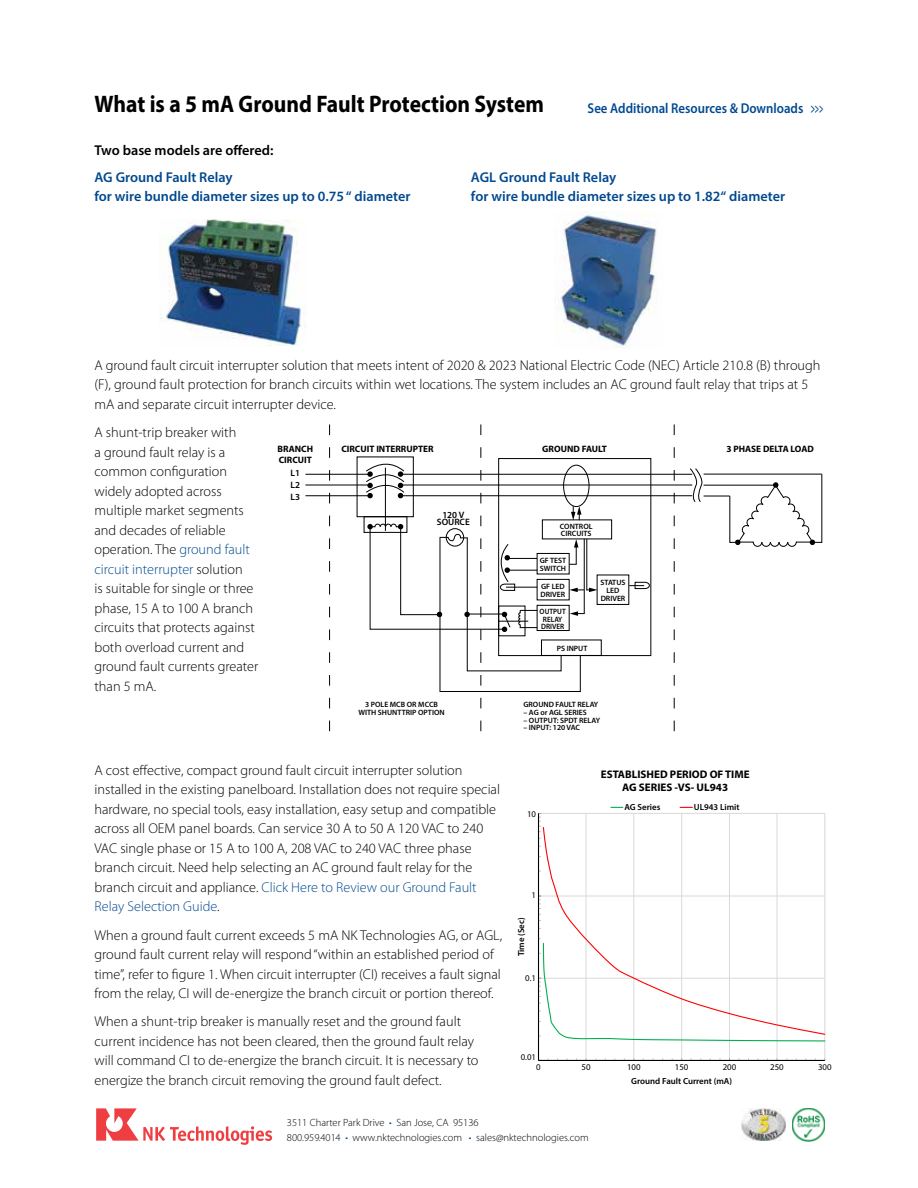
<style>
.page{position:relative;width:918px;height:1188px;background:#fff}
.page>*{position:absolute;margin:0;border:0;box-sizing:border-box;transform-origin:0 0}
.t1{font:700 24px "Myriad Pro";color:#000;scale:.9 1}
.t2{font:300 14.25px/19.5px "Myriad Pro";color:#000}
.t3{font:600 14.25px "Myriad Pro";color:#004990}
.t4{font:600 14.25px "Myriad Pro";color:#004990;scale:.9 1}
.t5{font:600 14.25px "Myriad Pro";color:#000}
.t6{font:700 11.1px/13.2px "Myriad Pro";color:#000;text-align:center}
.t7{font:300 10.5px/15px "Myriad Pro";color:#000}
.t8{font:700 9.3px "Myriad Pro";color:#000}
.t9{font:600 9.3px/7.6px "Myriad Pro";color:#000;text-align:center}
.t10{font:600 8.85px "Myriad Pro";color:#000}
.t11{font:8.85px "Myriad Pro";color:#000}
.t12{font:600 7.65px/7.6px "Myriad Pro";color:#000}
.t13{font:600 7.65px/7.6px "Myriad Pro";color:#000;scale:.93 1}
.s1{color:#004990}
</style>
<div class="page">
<svg style="left:96px;top:1108px;width:176px;height:37px"></svg>
<img style="left:741px;top:1108px;width:45px;height:33px">
<img style="left:792px;top:1108px;width:33px;height:33px">
<hr style="left:305px;top:474px;width:64px;height:1px;background:#000">
<hr style="left:401px;top:474px;width:291px;height:1px;background:#000">
<hr style="left:305px;top:485px;width:64px;height:1px;background:#000">
<hr style="left:401px;top:485px;width:291px;height:1px;background:#000">
<hr style="left:305px;top:495px;width:64px;height:1px;background:#000">
<hr style="left:401px;top:495px;width:291px;height:1px;background:#000">
<div style="left:364px;top:516px;width:43px;height:17px;border:1px solid #000"></div>
<div style="left:542px;top:520px;width:70px;height:19px;border:1px solid #000"></div>
<div style="left:541px;top:640px;width:61px;height:16px;border:1px solid #000"></div>
<svg style="left:629px;top:581px;width:21px;height:9px"></svg>
<svg style="left:365px;top:447px;width:232px;height:245px"></svg>
<svg style="left:689px;top:468px;width:134px;height:79px"></svg>
<hr style="left:539px;top:896px;width:286px;height:1px;background:#d9d9d9">
<hr style="left:539px;top:813px;width:286px;height:1px;background:#d9d9d9">
<hr style="left:586px;top:813px;width:1px;height:247px;background:#d9d9d9">
<hr style="left:634px;top:813px;width:1px;height:247px;background:#d9d9d9">
<hr style="left:681px;top:813px;width:1px;height:247px;background:#d9d9d9">
<hr style="left:729px;top:813px;width:1px;height:247px;background:#d9d9d9">
<hr style="left:777px;top:813px;width:1px;height:247px;background:#d9d9d9">
<hr style="left:825px;top:813px;width:1px;height:247px;background:#d9d9d9">
<hr style="left:538px;top:813px;width:1px;height:247px;background:#000">
<svg style="left:539px;top:896px;width:2px;height:25px"></svg>
<svg style="left:539px;top:813px;width:2px;height:19px"></svg>
<hr style="left:539px;top:1060px;width:286px;height:1px;background:#000">
<svg style="left:539px;top:939px;width:287px;height:103px"></svg>
<svg style="left:542px;top:826px;width:284px;height:210px"></svg>
<svg style="left:611px;top:807px;width:12px;height:1px"></svg>
<svg style="left:680px;top:807px;width:12px;height:1px"></svg>
<img style="left:160px;top:219px;width:145px;height:127px">
<img style="left:554px;top:212px;width:104px;height:137px">
<h1 class="t1" style="left:94px;top:89px;width:501px">What is a 5 mA Ground Fault Protection System</h1>
<p class="t5" style="left:94px;top:142px;width:180px">Two base models are offered:</p>
<p class="t3" style="left:94px;top:168px;width:140px">AG Ground Fault Relay</p>
<p class="t3" style="left:471px;top:168px;width:147px">AGL Ground Fault Relay</p>
<p class="t3" style="left:94px;top:187px;width:318px">for wire bundle diameter sizes up to 0.75 “ diameter</p>
<p class="t3" style="left:471px;top:187px;width:316px">for wire bundle diameter sizes up to 1.82“ diameter</p>
<p class="t4" style="left:588px;top:99px;width:264px">See Additional Resources &amp; Downloads &gt;&gt;&gt;</p>
<p class="t2" style="left:94px;top:355px;width:728px">A ground fault circuit interrupter solution that meets intent of 2020 &amp; 2023 National Electric Code (NEC) Article 210.8 (B) through (F), ground fault protection for branch circuits within wet locations. The system includes an AC ground fault relay that trips at 5 mA and separate circuit interrupter device.</p>
<p class="t2" style="left:94px;top:422px;width:165px">A shunt-trip breaker with<br>a ground fault relay is a common configuration widely adopted across multiple market segments and decades of reliable operation. The <span class="s1">ground fault circuit interrupter</span> solution<br>is suitable for single or three phase, 15 A to 100 A branch circuits that protects against both overload current and ground fault currents greater than 5 mA.</p>
<p class="t8" style="left:278px;top:443px;width:37px">BRANCH</p>
<p class="t8" style="left:341px;top:443px;width:94px">CIRCUIT INTERRUPTER</p>
<p class="t8" style="left:542px;top:443px;width:66px">GROUND FAULT</p>
<p class="t8" style="left:726px;top:443px;width:89px">3 PHASE DELTA LOAD</p>
<p class="t8" style="left:279px;top:454px;width:35px">CIRCUIT</p>
<p class="t9" style="left:291px;top:468px;width:11px">L1</p>
<p class="t9" style="left:437px;top:511px;width:34px">120 V<br>SOURCE</p>
<p class="t12" style="left:560px;top:522px;width:34px">CONTROL<br>CIRCUITS</p>
<p class="t12" style="left:540px;top:556px;width:28px">GF TEST<br>SWITCH</p>
<p class="t12" style="left:541px;top:583px;width:26px">GF LED<br>DRIVER</p>
<p class="t9" style="left:291px;top:478px;width:11px;line-height:12px;text-align:left">L2<br>L3</p>
<p class="t12" style="left:601px;top:579px;width:26px;text-align:center">STATUS<br>LED<br>DRIVER</p>
<p class="t13" style="left:540px;top:607px;width:30px">OUTPUT<br>RELAY<br>DRIVER</p>
<p class="t12" style="left:557px;top:644px;width:32px">PS INPUT</p>
<p class="t12" style="left:358px;top:701px;width:88px;text-align:center">3 POLE MCB OR MCCB<br>WITH SHUNTTRIP OPTION</p>
<p class="t12" style="left:523px;top:701px;width:76px">GROUND FAULT RELAY</p>
<p class="t12" style="left:523px;top:708px;width:65px">– AG or AGL SERIES</p>
<p class="t12" style="left:523px;top:716px;width:78px">– OUTPUT: SPDT RELAY</p>
<p class="t12" style="left:523px;top:724px;width:58px">– INPUT: 120 VAC</p>
<p class="t2" style="left:94px;top:760px;width:407px">A cost effective, compact ground fault circuit interrupter solution installed in the existing panelboard. Installation does not require special hardware, no special tools, easy installation, easy setup and compatible across all OEM panel boards. Can service 30 A to 50 A 120 VAC to 240<br>VAC single phase or 15 A to 100 A, 208 VAC to 240 VAC three phase branch circuit. Need help selecting an AC ground fault relay for the branch circuit and appliance. <span class="s1">Click Here to Review our Ground Fault Relay Selection Guide</span>.</p>
<p class="t2" style="left:94px;top:925px;width:409px">When a ground fault current exceeds 5 mA NK Technologies AG, or AGL, ground fault current relay will respond “within an established period of time”, refer to figure 1. When circuit interrupter (CI) receives a fault signal from the relay, CI will de-energize the branch circuit or portion thereof.</p>
<p class="t2" style="left:94px;top:1012px;width:386px">When a shunt-trip breaker is manually reset and the ground fault current incidence has not been cleared, then the ground fault relay will command CI to de-energize the branch circuit. It is necessary to energize the branch circuit removing the ground fault defect.</p>
<p class="t11" style="left:527px;top:809px;width:11px">10</p>
<p class="t11" style="left:532px;top:890px;width:6px">1</p>
<p class="t10" style="left:516px;top:956px;width:41px;rotate:-90deg">Time (Sec)</p>
<p class="t11" style="left:525px;top:972px;width:12px">0.1</p>
<p class="t11" style="left:521px;top:1052px;width:17px">0.01</p>
<p class="t6" style="left:601px;top:767px;width:150px">ESTABLISHED PERIOD OF TIME<br>AG SERIES -VS- UL943</p>
<p class="t10" style="left:624px;top:801px;width:37px">AG Series</p>
<p class="t10" style="left:694px;top:801px;width:47px">UL943 Limit</p>
<p class="t11" style="left:536px;top:1061px;width:6px">0</p>
<p class="t11" style="left:581px;top:1061px;width:11px">50</p>
<p class="t11" style="left:627px;top:1061px;width:15px">100</p>
<p class="t11" style="left:675px;top:1061px;width:15px">150</p>
<p class="t11" style="left:723px;top:1061px;width:15px">200</p>
<p class="t11" style="left:770px;top:1061px;width:15px">250</p>
<p class="t11" style="left:818px;top:1061px;width:15px">300</p>
<p class="t10" style="left:631px;top:1076px;width:102px">Ground Fault Current (mA)</p>
<p class="t7" style="left:287px;top:1115px;width:303px">3511 Charter Park Drive <span class="s1">•</span> San Jose, CA 95136<br>800.959.4014 <span class="s1">•</span> www.nktechnologies.com <span class="s1">•</span> sales@nktechnologies.com</p>
</div>
